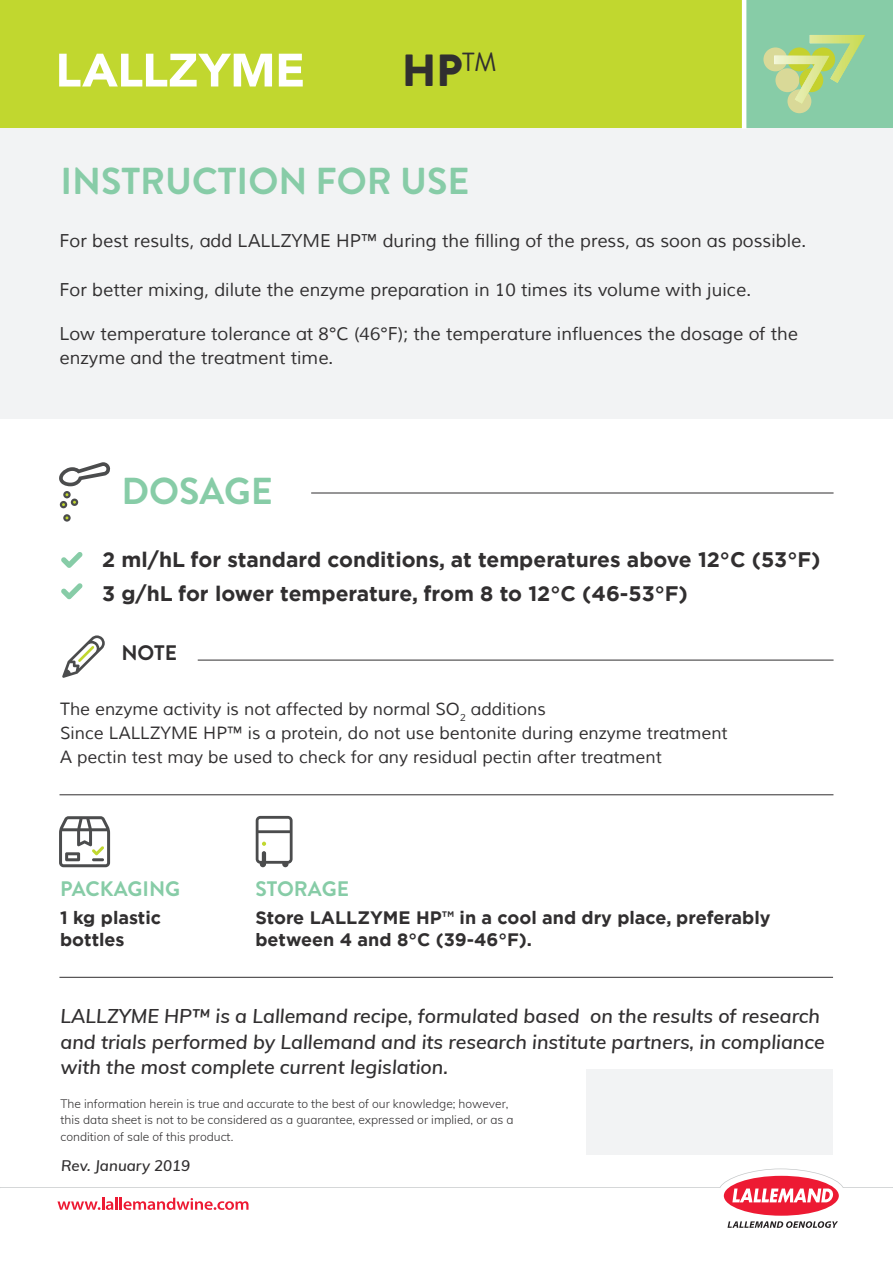
<style>
.page{position:relative;width:893px;height:1263px;background:#fff}
.page>*{position:absolute;margin:0;border:0;box-sizing:border-box;transform-origin:0 0}
.t1{font:900 45px "Brandon Grotesque";color:#312f30}
.t2{font:700 37.5px "Brandon Grotesque";color:#87cca7}
.t3{font:700 21px/33.8px "Gotham";color:#312f30}
.t4{font:700 21px "Brandon Grotesque";color:#87cca7}
.t5{font:700 21px "Brandon Grotesque";color:#312f30}
.t6{font:italic 600 19.5px/25.5px "Muli";color:#312f30}
.t7{font:18px/24px "Muli";color:#312f30}
.t8{font:700 18px/21.6px "Gotham";color:#312f30}
.t9{font:17.25px/24px "Muli";color:#312f30}
.t10{font:italic 600 15px "Muli";color:#312f30}
.t11{font:300 12px/16.5px "Muli";color:#312f30}
</style>
<div class="page">
<hr style="left:59px;top:794px;width:774px;height:1px;background:#312f30">
<hr style="left:59px;top:977px;width:774px;height:1px;background:#312f30">
<div style="left:0;top:127px;width:893px;height:292px;background:#f2f3f4"></div>
<svg style="left:62px;top:635px;width:43px;height:43px"></svg>
<div style="left:587px;top:1070px;width:246px;height:85px;background:#f2f3f4"></div>
<div style="left:724px;top:1176px;width:115px;height:40px;background:#ed1a33;border-radius:50%"></div>
<svg style="left:727px;top:1221px;width:111px;height:7px"></svg>
<svg style="left:0;top:1168px;width:893px;height:42px"></svg>
<div style="left:0;top:0;width:893px;height:128px;background:#c1d72f"></div>
<div style="left:744px;top:0;width:149px;height:128px;background:#87cca7"></div>
<div style="left:763px;top:47px;width:24px;height:24px;background:#d9d998;border-radius:50%"></div>
<div style="left:787px;top:89px;width:24px;height:24px;background:#d9d998;border-radius:50%"></div>
<svg style="left:774px;top:35px;width:91px;height:69px"></svg>
<hr style="left:742px;top:0;width:4px;height:129px;background:#fff">
<svg style="left:59px;top:54px;width:213px;height:32px"></svg>
<svg style="left:279px;top:54px;width:24px;height:32px"></svg>
<hr style="left:311px;top:493px;width:522px;height:1px;background:#312f30">
<hr style="left:198px;top:660px;width:635px;height:1px;background:#312f30">
<svg style="left:61px;top:552px;width:22px;height:16px"></svg>
<svg style="left:61px;top:583px;width:22px;height:16px"></svg>
<svg style="left:59px;top:816px;width:51px;height:51px"></svg>
<svg style="left:256px;top:816px;width:37px;height:51px"></svg>
<svg style="left:59px;top:462px;width:51px;height:24px"></svg>
<div style="left:71px;top:499px;width:7px;height:7px;background:#4b4c4d;border-radius:50%"></div>
<div style="left:60px;top:501px;width:7px;height:7px;background:#4b4c4d;border-radius:50%"></div>
<svg style="left:62px;top:493px;width:14px;height:13px"></svg>
<svg style="left:63px;top:514px;width:8px;height:8px"></svg>
<h1 class="t1" style="left:402px;top:39px;width:96px">HP<sup>TM</sup></h1>
<h2 class="t2" style="left:60px;top:155px;width:410px">INSTRUCTION FOR USE</h2>
<p class="t7" style="left:60px;top:229px;width:748px">For best results, add LALLZYME HP™ during the filling of the press, as soon as possible.</p>
<p class="t7" style="left:60px;top:278px;width:693px">For better mixing, dilute the enzyme preparation in 10 times its volume with juice.</p>
<p class="t7" style="left:60px;top:322px;width:740px">Low temperature tolerance at 8°C (46°F); the temperature influences the dosage of the enzyme and the treatment time.</p>
<h2 class="t2" style="left:121px;top:465px;width:153px">DOSAGE</h2>
<p class="t3" style="left:102px;top:543px;width:720px">2 ml/hL for standard conditions, at temperatures above 12°C (53°F)<br>3 g/hL for lower temperature, from 8 to 12°C (46-53°F)</p>
<p class="t5" style="left:121px;top:638px;width:57px">NOTE</p>
<p class="t9" style="left:60px;top:697px;width:669px">The enzyme activity is not affected by normal SO<sub>2</sub> additions<br>Since LALLZYME HP™ is a protein, do not use bentonite during enzyme treatment<br>A pectin test may be used to check for any residual pectin after treatment</p>
<p class="t4" style="left:60px;top:874px;width:122px">PACKAGING</p>
<p class="t8" style="left:60px;top:907px;width:103px">1 kg plastic bottles</p>
<p class="t4" style="left:255px;top:874px;width:95px">STORAGE</p>
<p class="t8" style="left:255px;top:907px;width:517px">Store LALLZYME HP™ in a cool and dry place, preferably between 4 and 8°C (39-46°F).</p>
<p class="t6" style="left:60px;top:1002px;width:766px">LALLZYME HP™ is a Lallemand recipe, formulated based on the results of research and trials performed by Lallemand and its research institute partners, in compliance with the most complete current legislation.</p>
<p class="t11" style="left:60px;top:1094px;width:455px">The information herein is true and accurate to the best of our knowledge; however, this data sheet is not to be considered as a guarantee, expressed or implied, or as a condition of sale of this product.</p>
<p class="t10" style="left:61px;top:1155px;width:130px">Rev. January 2019</p>
</div>
